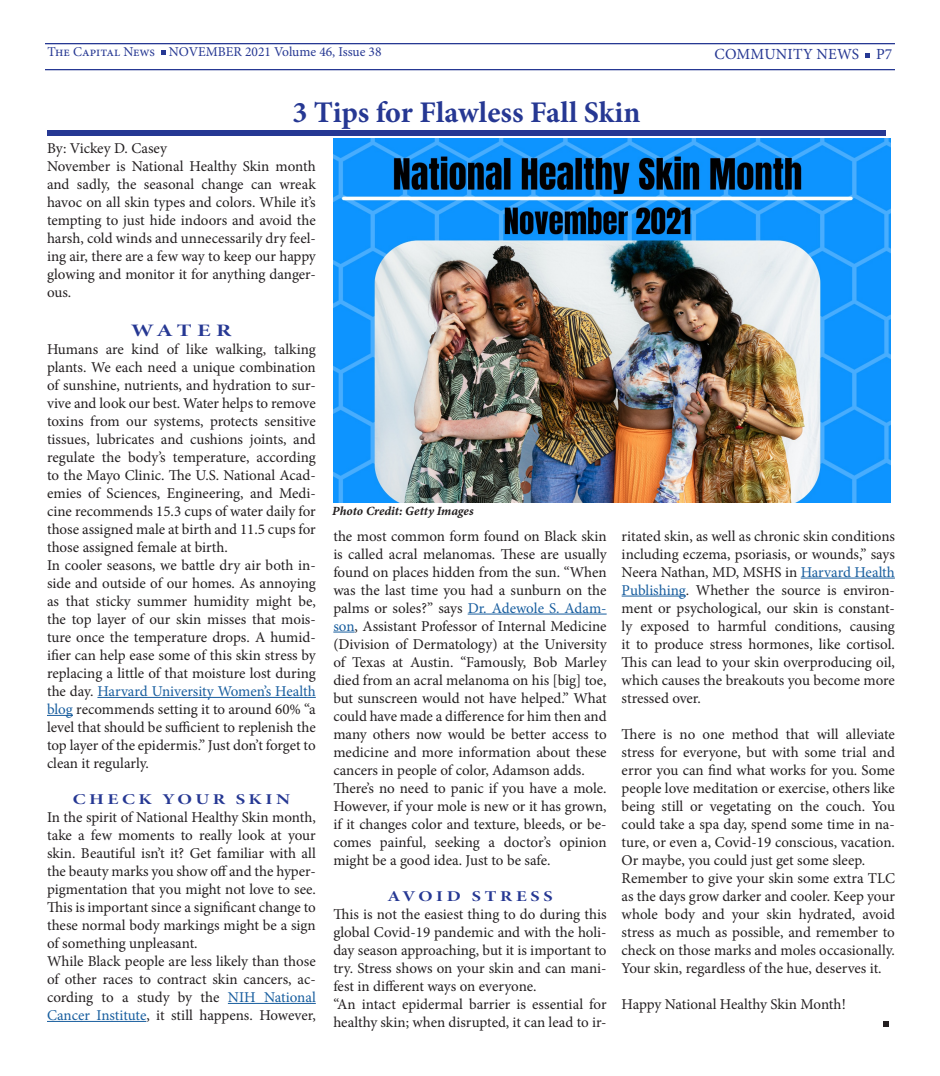
<style>
.page{position:relative;width:940px;height:1076px;background:#fff}
.page>*{position:absolute;margin:0;border:0;box-sizing:border-box;transform-origin:0 0}
.t1{font:700 30px "Minion Pro";color:#263893}
.t2{font:17.5px "Minion Pro Bold Subh";letter-spacing:.195em;color:#263893;scale:1.37 1}
.t3{font:15.5px "Minion Pro";letter-spacing:.01em;color:#263893}
.t4{font:15px/18px "Minion Pro";color:#231f20;text-align:justify}
.t5{font:15px "Minion Pro";letter-spacing:-.025em;color:#231f20}
.t6{font:15px "Minion Pro Bold Subh";letter-spacing:.18em;color:#263893;scale:1.3 1}
.t7{font:15px "Minion Pro Bold Subh";letter-spacing:.2em;color:#263893;scale:1.26 1}
.t8{font:13.5px "Minion Pro";color:#263893}
.t9{font:12.5px "Minion Pro Bold It Capt";letter-spacing:-.005em;color:#231f20}
.s1{color:#175d9e}
</style>
<div class="page">
<hr style="left:45px;top:43px;width:850px;height:1px;background:#263893">
<hr style="left:45px;top:69px;width:850px;height:1px;background:#263893">
<svg style="left:161px;top:50px;width:5px;height:5px"></svg>
<svg style="left:865px;top:53px;width:5px;height:5px"></svg>
<div style="left:48px;top:130px;width:838px;height:5px;background:#263893"></div>
<img style="left:333px;top:138px;width:557px;height:365px">
<hr style="left:97px;top:697px;width:219px;height:1px;background:#175d9e">
<svg style="left:47px;top:715px;width:26px;height:1px"></svg>
<hr style="left:228px;top:1003px;width:88px;height:1px;background:#175d9e">
<hr style="left:47px;top:1021px;width:99px;height:1px;background:#175d9e">
<hr style="left:467px;top:614px;width:139px;height:1px;background:#175d9e">
<svg style="left:333px;top:632px;width:21px;height:1px"></svg>
<hr style="left:800px;top:578px;width:95px;height:1px;background:#175d9e">
<hr style="left:621px;top:596px;width:65px;height:1px;background:#175d9e">
<svg style="left:883px;top:1021px;width:6px;height:6px"></svg>
<p class="t8" style="left:48px;top:43px;width:335px">The Capital News NOVEMBER 2021 Volume 46, Issue 38</p>
<p class="t3" style="left:714px;top:44px;width:179px">COMMUNITY NEWS P7</p>
<p class="t1" style="left:292px;top:91px;width:349px">3 Tips for Flawless Fall Skin</p>
<p class="t4" style="left:47px;top:139px;width:122px">By: Vickey D. Casey</p>
<p class="t4" style="left:47px;top:157px;width:271px">November is National Healthy Skin month and sadly, the seasonal change can wreak havoc on all skin types and colors. While it’s tempting to just hide indoors and avoid the harsh, cold winds and unnecessarily dry feel&shy;ing air, there are a few way to keep our happy glowing and monitor it for anything danger&shy;ous.</p>
<p class="t2" style="left:131px;top:318px;width:75px">WATER</p>
<p class="t4" style="left:47px;top:340px;width:270px">Humans are kind of like walking, talking plants. We each need a unique combination of sunshine, nutrients, and hydration to sur&shy;vive and look our best. Water helps to remove toxins from our systems, protects sensitive tissues, lubricates and cushions joints, and regulate the body’s temperature, according to the Mayo Clinic. The U.S. National Acad&shy;emies of Sciences, Engineering, and Medi&shy;cine recommends 15.3 cups of water daily for those assigned male at birth and 11.5 cups for those assigned female at birth.</p>
<p class="t4" style="left:47px;top:556px;width:270px">In cooler seasons, we battle dry air both in&shy;side and outside of our homes. As annoying as that sticky summer humidity might be, the top layer of our skin misses that mois&shy;ture once the temperature drops. A humid&shy;ifier can help ease some of this skin stress by replacing a little of that moisture lost during the day. <span class="s1">Harvard University Women’s Health blog</span> recommends setting it to around 60% “a level that should be sufficient to replenish the top layer of the epidermis.” Just don’t forget to clean it regularly.</p>
<p class="t6" style="left:73px;top:789px;width:169px">CHECK YOUR SKIN</p>
<p class="t4" style="left:47px;top:808px;width:270px">In the spirit of National Healthy Skin month, take a few moments to really look at your skin. Beautiful isn’t it? Get familiar with all the beauty marks you show off and the hyper&shy;pigmentation that you might not love to see.<br>This is important since a significant change to these normal body markings might be a sign of something unpleasant.</p>
<p class="t4" style="left:47px;top:952px;width:270px">While Black people are less likely than those of other races to contract skin cancers, ac&shy;cording to a study by the <span class="s1">NIH National Cancer Institute</span>, it still happens. However,</p>
<p class="t9" style="left:332px;top:502px;width:143px">Photo Credit: Getty Images</p>
<p class="t4" style="left:333px;top:527px;width:275px">the most common form found on Black skin is called acral melanomas. These are usually found on places hidden from the sun. “When was the last time you had a sunburn on the palms or soles?” says <span class="s1">Dr. Adewole S. Adam&shy;son</span>, Assistant Professor of Internal Medicine (Division of Dermatology) at the University of Texas at Austin. “Famously, Bob Marley died from an acral melanoma on his [big] toe, but sunscreen would not have helped.” What could have made a difference for him then and many others now would be better access to medicine and more information about these cancers in people of color, Adamson adds.</p>
<p class="t4" style="left:333px;top:779px;width:275px">There’s no need to panic if you have a mole.<br>However, if your mole is new or it has grown, if it changes color and texture, bleeds, or be&shy;comes painful, seeking a doctor’s opinion might be a good idea. Just to be safe.</p>
<p class="t7" style="left:387px;top:886px;width:133px">AVOID STRESS</p>
<p class="t4" style="left:333px;top:905px;width:275px">This is not the easiest thing to do during this global Covid-19 pandemic and with the holi&shy;day season approaching, but it is important to try. Stress shows on your skin and can mani&shy;fest in different ways on everyone.</p>
<p class="t4" style="left:333px;top:995px;width:275px">“An intact epidermal barrier is essential for healthy skin; when disrupted, it can lead to ir-</p>
<p class="t4" style="left:621px;top:527px;width:275px">ritated skin, as well as chronic skin conditions including eczema, psoriasis, or wounds,” says Neera Nathan, MD, MSHS in <span class="s1">Harvard Health Publishing</span>. Whether the source is environ&shy;ment or psychological, our skin is constant&shy;ly exposed to harmful conditions, causing it to produce stress hormones, like cortisol.<br>This can lead to your skin overproducing oil, which causes the breakouts you become more stressed over.</p>
<p class="t4" style="left:621px;top:725px;width:275px">There is no one method that will alleviate stress for everyone, but with some trial and error you can find what works for you. Some people love meditation or exercise, others like being still or vegetating on the couch. You could take a spa day, spend some time in na&shy;ture, or even a, Covid-19 conscious, vacation.<br>Or maybe, you could just get some sleep.</p>
<p class="t4" style="left:621px;top:869px;width:275px">Remember to give your skin some extra TLC as the days grow darker and cooler. Keep your whole body and your skin hydrated, avoid stress as much as possible, and remember to check on those marks and moles occasionally.<br>Your skin, regardless of the hue, deserves it.</p>
<p class="t5" style="left:621px;top:994px;width:226px">Happy National Healthy Skin Month!</p>
</div>
